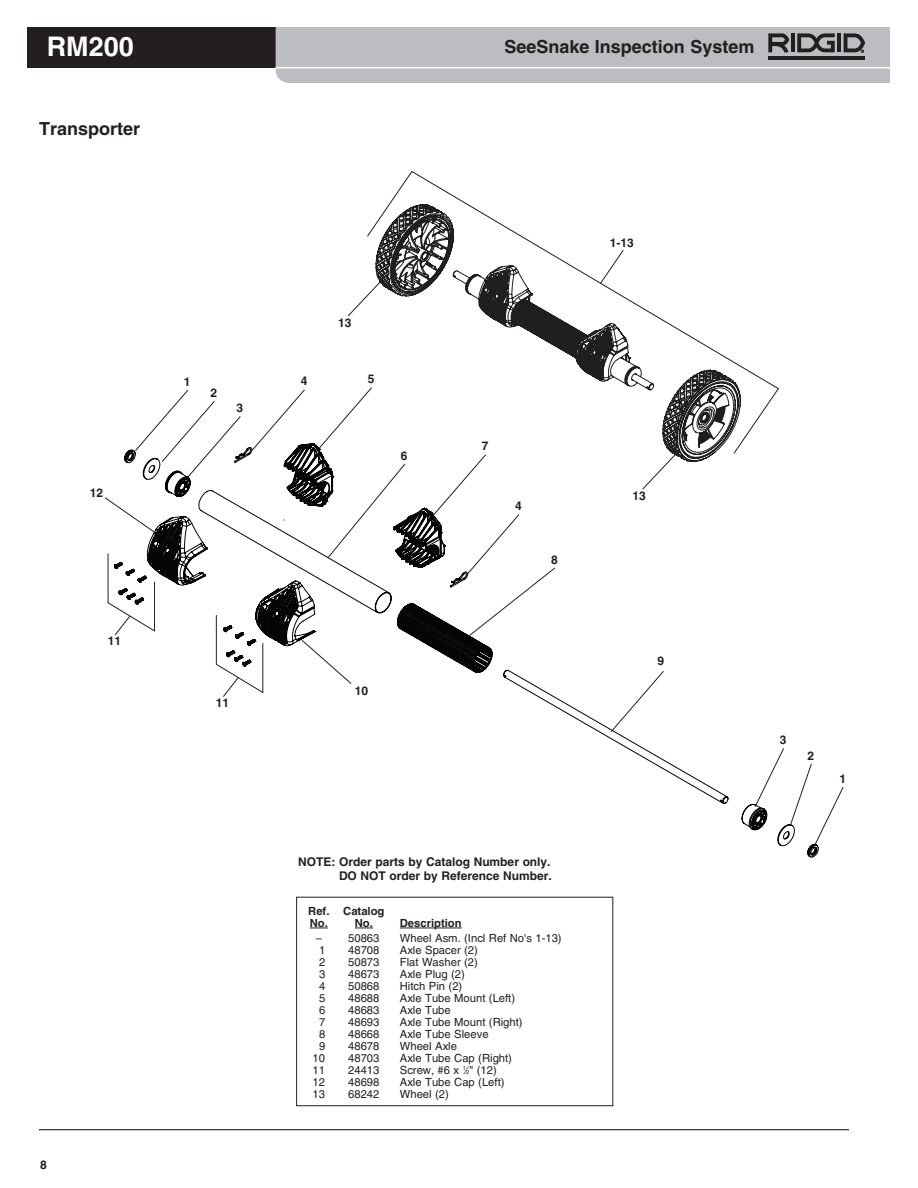
<style>
.page{position:relative;width:918px;height:1188px;background:#fff}
.page>*{position:absolute;margin:0;border:0;box-sizing:border-box;transform-origin:0 0}
.t1{font:700 27px "Helvetica LT Std";color:#fff}
.t2{font:700 18px "Helvetica LT Std";color:#231f20}
.t3{font:700 12px/13.5px "Helvetica LT Std";color:#231f20;text-align:right}
.t4{font:11.25px "Helvetica LT Std";color:#231f20}
.t5{font:700 11.25px/11.6px "Helvetica LT Std";color:#231f20}
.s1{font-size:5.7px}
</style>
<div class="page">
<svg style="left:376px;top:237px;width:357px;height:207px"></svg>
<svg style="left:114px;top:444px;width:705px;height:413px"></svg>
<div style="left:296px;top:897px;width:317px;height:209px;border:1px solid #231f20"></div>
<svg style="left:310px;top:928px;width:18px;height:1px"></svg>
<svg style="left:355px;top:928px;width:18px;height:1px"></svg>
<hr style="left:400px;top:928px;width:62px;height:1px;background:#231f20">
<svg style="left:104px;top:497px;width:52px;height:36px"></svg>
<svg style="left:134px;top:390px;width:107px;height:88px"></svg>
<svg style="left:251px;top:389px;width:55px;height:62px"></svg>
<svg style="left:318px;top:387px;width:55px;height:62px"></svg>
<svg style="left:327px;top:463px;width:79px;height:96px"></svg>
<svg style="left:432px;top:454px;width:124px;height:183px"></svg>
<svg style="left:610px;top:670px;width:55px;height:63px"></svg>
<svg style="left:754px;top:747px;width:90px;height:99px"></svg>
<svg style="left:301px;top:639px;width:51px;height:46px"></svg>
<hr style="left:108px;top:554px;width:1px;height:49px;background:#231f20">
<hr style="left:154px;top:582px;width:1px;height:49px;background:#231f20">
<svg style="left:107px;top:602px;width:49px;height:34px"></svg>
<hr style="left:216px;top:615px;width:1px;height:50px;background:#231f20">
<hr style="left:262px;top:643px;width:1px;height:50px;background:#231f20">
<svg style="left:215px;top:663px;width:49px;height:35px"></svg>
<svg style="left:411px;top:171px;width:366px;height:219px"></svg>
<svg style="left:733px;top:387px;width:47px;height:67px"></svg>
<svg style="left:367px;top:171px;width:46px;height:66px"></svg>
<svg style="left:599px;top:249px;width:25px;height:36px"></svg>
<svg style="left:347px;top:279px;width:36px;height:38px"></svg>
<svg style="left:641px;top:452px;width:36px;height:38px"></svg>
<hr style="left:39px;top:1129px;width:810px;height:1px;background:#231f20">
<div style="left:27px;top:27px;width:427px;height:41px;background:#231f20"></div>
<svg style="left:276px;top:27px;width:614px;height:56px;background:#b7b8bb"></svg>
<h1 class="t1" style="left:47px;top:36px;width:89px">RM200</h1>
<h2 class="t2" style="left:504px;top:40px;width:252px">SeeSnake Inspection System</h2>
<h2 class="t2" style="left:39px;top:122px;width:102px">Transporter</h2>
<p class="t3" style="left:90px;top:487px;width:15px">12</p>
<p class="t3" style="left:108px;top:635px;width:15px">11</p>
<p class="t3" style="left:40px;top:1159px;width:8px">8</p>
<p class="t3" style="left:184px;top:376px;width:8px">1</p>
<p class="t3" style="left:210px;top:387px;width:8px">2</p>
<p class="t3" style="left:236px;top:402px;width:8px">3</p>
<p class="t3" style="left:338px;top:317px;width:15px">13</p>
<p class="t3" style="left:301px;top:376px;width:8px">4</p>
<p class="t3" style="left:368px;top:373px;width:8px">5</p>
<p class="t3" style="left:401px;top:450px;width:8px">6</p>
<p class="t3" style="left:216px;top:697px;width:15px">11</p>
<p class="t3" style="left:355px;top:686px;width:15px">10</p>
<p class="t3" style="left:610px;top:237px;width:26px">1-13</p>
<p class="t3" style="left:482px;top:441px;width:8px">7</p>
<p class="t3" style="left:515px;top:500px;width:8px">4</p>
<p class="t3" style="left:551px;top:554px;width:8px">8</p>
<p class="t3" style="left:633px;top:490px;width:15px">13</p>
<p class="t3" style="left:657px;top:656px;width:8px">9</p>
<p class="t3" style="left:298px;top:857px;width:255px">NOTE: Order parts by Catalog Number only.<br>DO NOT order by Reference Number.</p>
<p class="t5" style="left:308px;top:906px;width:78px">Ref. Catalog<br>No. No.</p>
<p class="t5" style="left:400px;top:918px;width:63px">Description</p>
<p class="t4" style="left:316px;top:934px;width:65px">– 50863</p>
<p class="t4" style="left:400px;top:934px;width:163px">Wheel Asm. (Incl Ref No's 1-13)</p>
<p class="t4" style="left:319px;top:946px;width:8px">1</p>
<p class="t4" style="left:348px;top:946px;width:33px">48708</p>
<p class="t4" style="left:400px;top:946px;width:80px">Axle Spacer (2)</p>
<p class="t4" style="left:319px;top:958px;width:8px">2</p>
<p class="t4" style="left:348px;top:958px;width:33px">50873</p>
<p class="t4" style="left:400px;top:958px;width:80px">Flat Washer (2)</p>
<p class="t4" style="left:319px;top:970px;width:8px">3</p>
<p class="t4" style="left:348px;top:970px;width:33px">48673</p>
<p class="t4" style="left:400px;top:970px;width:67px">Axle Plug (2)</p>
<p class="t4" style="left:319px;top:982px;width:8px">4</p>
<p class="t4" style="left:348px;top:982px;width:33px">50868</p>
<p class="t4" style="left:400px;top:982px;width:64px">Hitch Pin (2)</p>
<p class="t4" style="left:319px;top:994px;width:8px">5</p>
<p class="t4" style="left:348px;top:994px;width:33px">48688</p>
<p class="t4" style="left:400px;top:994px;width:117px">Axle Tube Mount (Left)</p>
<p class="t4" style="left:319px;top:1006px;width:8px">6</p>
<p class="t4" style="left:348px;top:1006px;width:33px">48683</p>
<p class="t4" style="left:400px;top:1006px;width:52px">Axle Tube</p>
<p class="t4" style="left:319px;top:1018px;width:8px">7</p>
<p class="t4" style="left:348px;top:1018px;width:33px">48693</p>
<p class="t4" style="left:400px;top:1018px;width:124px">Axle Tube Mount (Right)</p>
<p class="t4" style="left:319px;top:1030px;width:8px">8</p>
<p class="t4" style="left:348px;top:1030px;width:33px">48668</p>
<p class="t4" style="left:400px;top:1030px;width:90px">Axle Tube Sleeve</p>
<p class="t4" style="left:319px;top:1042px;width:8px">9</p>
<p class="t4" style="left:348px;top:1042px;width:33px">48678</p>
<p class="t4" style="left:400px;top:1042px;width:59px">Wheel Axle</p>
<p class="t4" style="left:313px;top:1054px;width:14px">10</p>
<p class="t4" style="left:348px;top:1054px;width:33px">48703</p>
<p class="t4" style="left:400px;top:1054px;width:114px">Axle Tube Cap (Right)</p>
<p class="t4" style="left:313px;top:1066px;width:14px">11</p>
<p class="t4" style="left:348px;top:1066px;width:33px">24413</p>
<p class="t4" style="left:400px;top:1066px;width:98px">Screw, #6 x <sup>1</sup>⁄<span class="s1">2</span>" (12)</p>
<p class="t4" style="left:313px;top:1078px;width:14px">12</p>
<p class="t4" style="left:348px;top:1078px;width:33px">48698</p>
<p class="t4" style="left:400px;top:1078px;width:106px">Axle Tube Cap (Left)</p>
<p class="t4" style="left:313px;top:1090px;width:14px">13</p>
<p class="t4" style="left:348px;top:1090px;width:33px">68242</p>
<p class="t4" style="left:400px;top:1090px;width:51px">Wheel (2)</p>
<p class="t3" style="left:780px;top:734px;width:8px">3</p>
<p class="t3" style="left:808px;top:750px;width:8px">2</p>
<p class="t3" style="left:839px;top:773px;width:8px">1</p>
</div>
